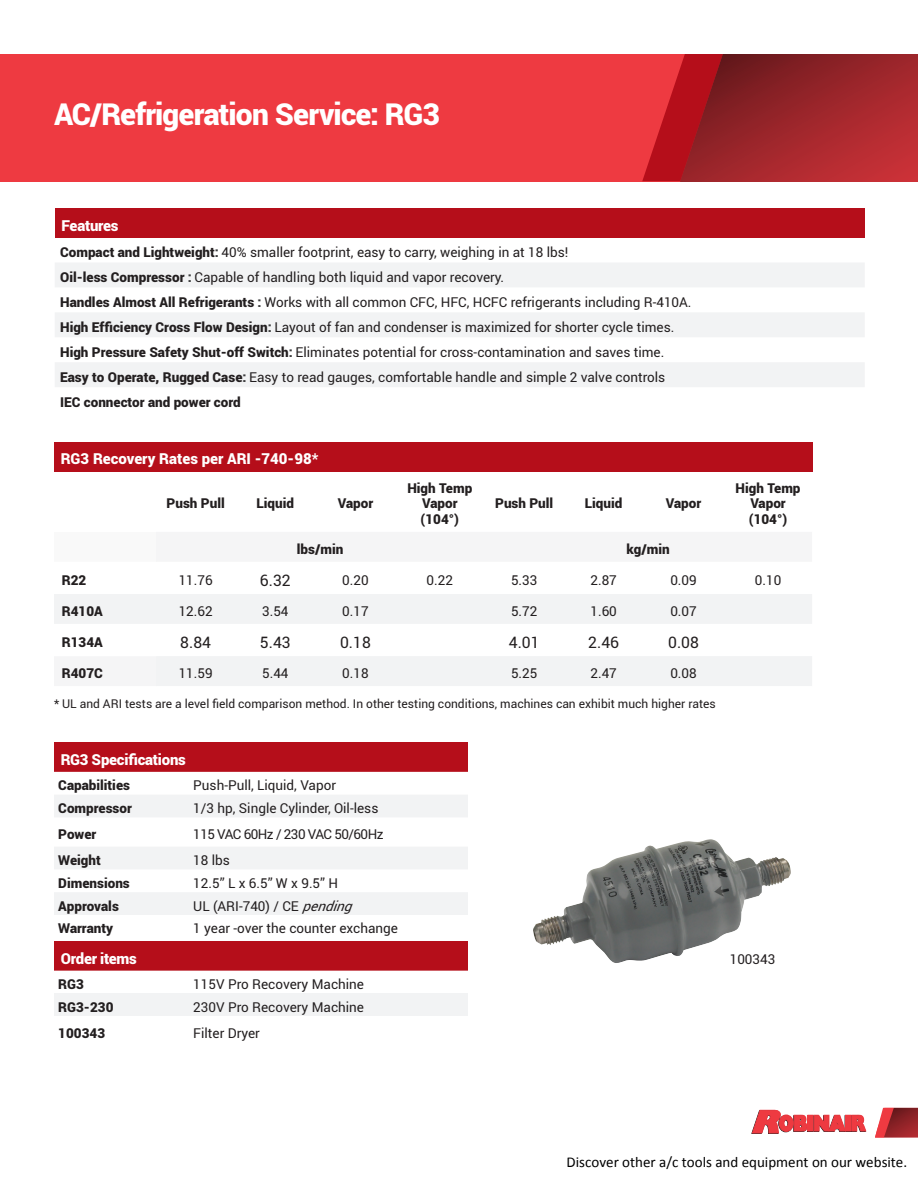
<style>
.page{position:relative;width:918px;height:1188px;background:#fff}
.page>*{position:absolute;margin:0;border:0;box-sizing:border-box;transform-origin:0 0}
.t1{font:900 30px "Roboto";letter-spacing:-.025em;color:#fff}
.Paragraph_Style_2{font:15.75px "Roboto";color:#231f20}
.t2{font:900 15px "Roboto";letter-spacing:-.01em;color:#fff}
.t3{font:15px "Calibri";color:#000}
.Paragraph_Style_1{font:13.5px "Roboto";color:#231f20}
.Paragraph_Style_1-2{font:900 13.5px "Roboto";color:#231f20}
.head{font:900 13.5px/15.8px "Roboto";color:#231f20;text-align:center}
.Paragraph_Style_2-2{font:13.5px "Roboto";color:#231f20}
.Paragraph_Style_1-3{font:13.5px "Roboto";letter-spacing:-.04em;color:#231f20}
.body{font:900 13.5px "Roboto";color:#231f20}
.body-2{font:13.5px "Roboto";color:#231f20}
.t4{font:12px "Roboto";color:#231f20}
.s1{font-weight:900}
.s2{font-weight:900;color:#3e3e3f}
.s3{font-style:italic}
</style>
<div class="page">
<div style="left:0;top:54px;width:918px;height:127px;background:#ee3a41"></div>
<svg style="left:642px;top:54px;width:276px;height:127px;background:#a6242a"></svg>
<div style="left:55px;top:208px;width:810px;height:30px;background:#b50e1a"></div>
<svg style="left:55px;top:263px;width:809px;height:124px;fill:#f2f3f4"></svg>
<div style="left:54px;top:743px;width:414px;height:29px;background:#b50e1a"></div>
<svg style="left:54px;top:795px;width:414px;height:120px;fill:#f2f3f4"></svg>
<svg style="left:875px;top:1108px;width:43px;height:30px"></svg>
<svg style="left:752px;top:1110px;width:114px;height:24px"></svg>
<svg style="left:54px;top:471px;width:758px;height:1px"></svg>
<svg style="left:54px;top:594px;width:758px;height:92px;fill:#f2f3f4"></svg>
<div style="left:54px;top:442px;width:758px;height:29px;background:#b50e1a"></div>
<div style="left:54px;top:941px;width:414px;height:30px;background:#b50e1a"></div>
<div style="left:54px;top:993px;width:414px;height:23px;background:#f2f3f4"></div>
<img style="left:533px;top:839px;width:177px;height:124px">
<p class="t1" style="left:54px;top:93px;width:388px">AC/Refrigeration Service: RG3</p>
<p class="t2" style="left:62px;top:215px;width:59px">Features</p>
<p class="Paragraph_Style_1" style="left:60px;top:243px;width:510px"><span class="s1">Compact and Lightweight</span><span class="s2">:</span> 40% smaller footprint, easy to carry, weighing in at 18 lbs!</p>
<p class="Paragraph_Style_1" style="left:60px;top:268px;width:446px"><span class="s1">Oil-less Compressor</span> <span class="s2">:</span> Capable of handling both liquid and vapor recovery.</p>
<p class="Paragraph_Style_1" style="left:60px;top:293px;width:633px"><span class="s1">Handles Almost All Refrigerants</span> <span class="s2">:</span> Works with all common CFC, HFC, HCFC refrigerants including R-410A.</p>
<p class="Paragraph_Style_1" style="left:60px;top:318px;width:616px"><span class="s1">High Efficiency Cross Flow Design</span><span class="s2">:</span> Layout of fan and condenser is maximized for shorter cycle times.</p>
<p class="Paragraph_Style_1" style="left:60px;top:343px;width:606px"><span class="s1">High Pressure Safety Shut-off Switch</span><span class="s2">:</span> Eliminates potential for cross-contamination and saves time.</p>
<p class="Paragraph_Style_1" style="left:60px;top:368px;width:607px"><span class="s1">Easy to Operate, Rugged Case</span><span class="s2">:</span> Easy to read gauges, comfortable handle and simple 2 valve controls</p>
<p class="Paragraph_Style_1-2" style="left:60px;top:392px;width:182px">IEC connector and power cord</p>
<p class="t2" style="left:61px;top:449px;width:259px">RG3 Recovery Rates per ARI -740-98*</p>
<p class="head" style="left:167px;top:495px;width:60px">Push Pull</p>
<p class="head" style="left:257px;top:495px;width:39px">Liquid</p>
<p class="head" style="left:338px;top:495px;width:37px">Vapor</p>
<p class="head" style="left:407px;top:479px;width:66px">High Temp<br>Vapor (104°)</p>
<p class="head" style="left:495px;top:495px;width:60px">Push Pull</p>
<p class="head" style="left:585px;top:495px;width:39px">Liquid</p>
<p class="head" style="left:666px;top:495px;width:37px">Vapor</p>
<p class="head" style="left:297px;top:541px;width:48px">lbs/min</p>
<p class="head" style="left:627px;top:541px;width:45px">kg/min</p>
<p class="head" style="left:736px;top:479px;width:66px">High Temp<br>Vapor (104°)</p>
<p class="body" style="left:62px;top:571px;width:26px">R22</p>
<p class="body-2" style="left:179px;top:571px;width:36px">11.76</p>
<p class="Paragraph_Style_2" style="left:260px;top:570px;width:32px">6.32</p>
<p class="Paragraph_Style_2-2" style="left:342px;top:571px;width:28px">0.20</p>
<p class="Paragraph_Style_2-2" style="left:427px;top:571px;width:28px">0.22</p>
<p class="Paragraph_Style_2-2" style="left:511px;top:571px;width:28px">5.33</p>
<p class="Paragraph_Style_2-2" style="left:590px;top:571px;width:28px">2.87</p>
<p class="Paragraph_Style_2-2" style="left:670px;top:571px;width:28px">0.09</p>
<p class="Paragraph_Style_2-2" style="left:755px;top:571px;width:28px">0.10</p>
<p class="body" style="left:62px;top:602px;width:42px">R410A</p>
<p class="Paragraph_Style_2-2" style="left:179px;top:602px;width:36px">12.62</p>
<p class="Paragraph_Style_2-2" style="left:262px;top:602px;width:28px">3.54</p>
<p class="Paragraph_Style_2-2" style="left:342px;top:602px;width:28px">0.17</p>
<p class="Paragraph_Style_2-2" style="left:511px;top:602px;width:28px">5.72</p>
<p class="Paragraph_Style_2-2" style="left:590px;top:602px;width:28px">1.60</p>
<p class="Paragraph_Style_2-2" style="left:670px;top:602px;width:28px">0.07</p>
<p class="body" style="left:62px;top:633px;width:42px">R134A</p>
<p class="Paragraph_Style_2" style="left:180px;top:632px;width:32px">8.84</p>
<p class="Paragraph_Style_2" style="left:260px;top:632px;width:32px">5.43</p>
<p class="Paragraph_Style_2" style="left:340px;top:632px;width:32px">0.18</p>
<p class="Paragraph_Style_2" style="left:509px;top:632px;width:32px">4.01</p>
<p class="Paragraph_Style_2" style="left:588px;top:632px;width:32px">2.46</p>
<p class="Paragraph_Style_2" style="left:668px;top:632px;width:32px">0.08</p>
<p class="body" style="left:62px;top:664px;width:43px">R407C</p>
<p class="Paragraph_Style_2-2" style="left:179px;top:664px;width:36px">11.59</p>
<p class="Paragraph_Style_2-2" style="left:262px;top:664px;width:28px">5.44</p>
<p class="Paragraph_Style_2-2" style="left:342px;top:664px;width:28px">0.18</p>
<p class="Paragraph_Style_2-2" style="left:511px;top:664px;width:28px">5.25</p>
<p class="Paragraph_Style_2-2" style="left:590px;top:664px;width:28px">2.47</p>
<p class="Paragraph_Style_2-2" style="left:670px;top:664px;width:28px">0.08</p>
<p class="t4" style="left:54px;top:696px;width:663px">* UL and ARI tests are a level field comparison method. In other testing conditions, machines can exhibit much higher rates</p>
<p class="t2" style="left:61px;top:749px;width:127px">RG3 Specifications</p>
<p class="Paragraph_Style_1-2" style="left:58px;top:776px;width:73px">Capabilities</p>
<p class="Paragraph_Style_1" style="left:193px;top:776px;width:144px">Push-Pull, Liquid, Vapor</p>
<p class="Paragraph_Style_1-2" style="left:58px;top:799px;width:75px">Compressor</p>
<p class="Paragraph_Style_1" style="left:193px;top:799px;width:187px">1/3 hp, Single Cylinder, Oil-less</p>
<p class="Paragraph_Style_1-2" style="left:58px;top:825px;width:40px">Power</p>
<p class="Paragraph_Style_1-3" style="left:193px;top:825px;width:192px">115 VAC 60Hz / 230 VAC 50/60Hz</p>
<p class="Paragraph_Style_1-2" style="left:58px;top:851px;width:44px">Weight</p>
<p class="Paragraph_Style_1" style="left:193px;top:851px;width:38px">18 lbs</p>
<p class="Paragraph_Style_1-2" style="left:58px;top:874px;width:73px">Dimensions</p>
<p class="Paragraph_Style_1" style="left:193px;top:874px;width:146px">12.5” L x 6.5” W x 9.5” H</p>
<p class="Paragraph_Style_1-2" style="left:58px;top:896px;width:62px">Approvals</p>
<p class="Paragraph_Style_1" style="left:193px;top:896px;width:166px">UL (ARI-740) / CE <span class="s3">pending</span></p>
<p class="Paragraph_Style_1-2" style="left:58px;top:919px;width:56px">Warranty</p>
<p class="Paragraph_Style_1" style="left:193px;top:919px;width:206px">1 year -over the counter exchange</p>
<p class="t2" style="left:61px;top:948px;width:78px">Order items</p>
<p class="Paragraph_Style_1-2" style="left:58px;top:975px;width:27px">RG3</p>
<p class="Paragraph_Style_1" style="left:193px;top:975px;width:172px">115V Pro Recovery Machine</p>
<p class="Paragraph_Style_1-2" style="left:58px;top:998px;width:57px">RG3-230</p>
<p class="Paragraph_Style_1" style="left:193px;top:998px;width:172px">230V Pro Recovery Machine</p>
<p class="Paragraph_Style_1-2" style="left:58px;top:1024px;width:48px">100343</p>
<p class="Paragraph_Style_1" style="left:193px;top:1024px;width:68px">Filter Dryer</p>
<p class="Paragraph_Style_1" style="left:730px;top:950px;width:47px">100343</p>
<p class="t3" style="left:567px;top:1152px;width:342px">Discover other a/c tools and equipment on our website.</p>
</div>
